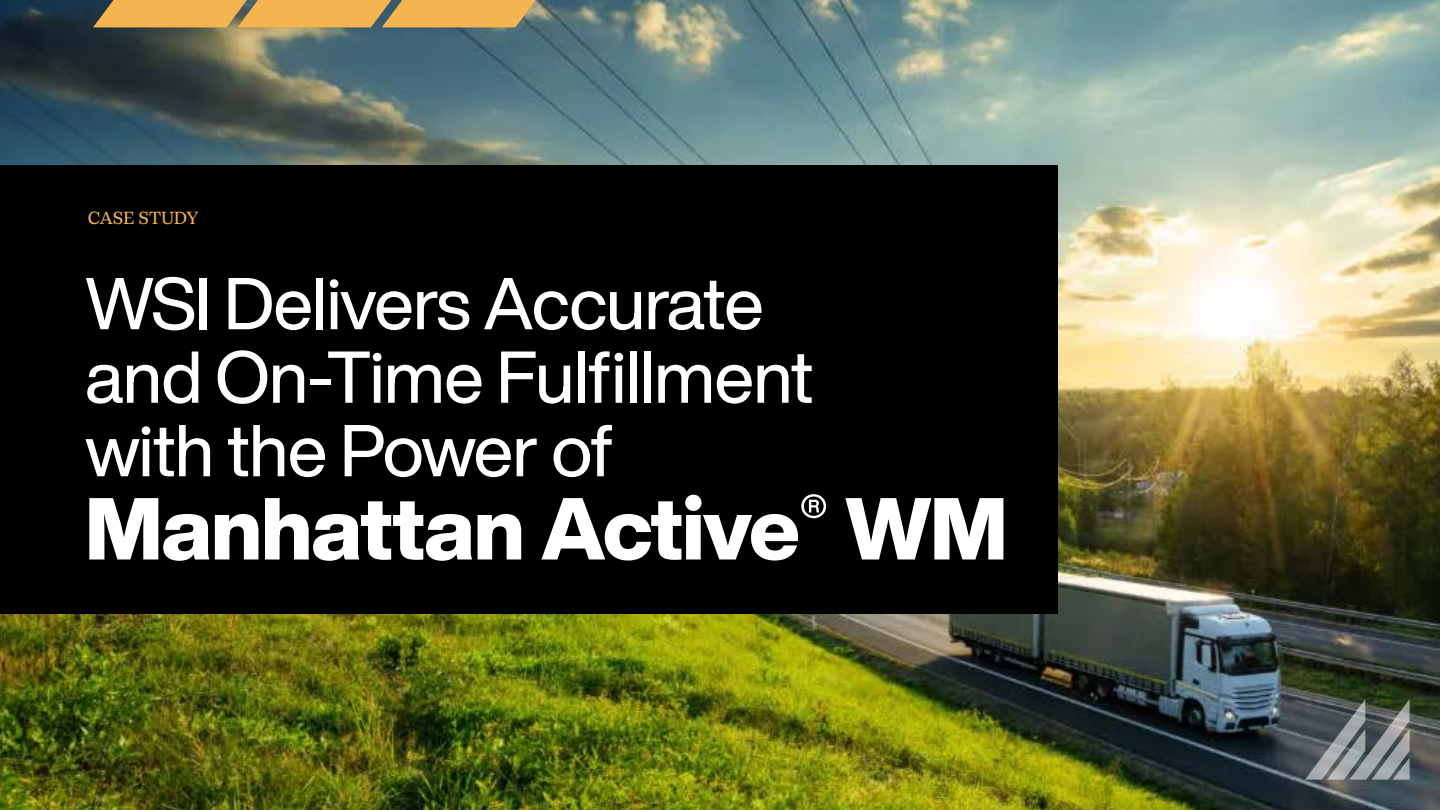
<style>
.page{position:relative;width:1440px;height:810px;background:#fff}
.page>*{position:absolute;margin:0;border:0;box-sizing:border-box;transform-origin:0 0}
.t1{font:86.25px "Helvetica Now Var";letter-spacing:-.01em;color:#fff}
.t2{font:72px/73.5px "Helvetica Now Var";letter-spacing:-.01em;color:#fff}
.t3{font:18px "Cotford Var";letter-spacing:.01em;color:#f4b450}
</style>
<div class="page">
<img style="left:0;top:0;width:1440px;height:810px">
<svg style="left:93px;top:0;width:443px;height:27px;background:#e3ab51"></svg>
<div style="left:0;top:165px;width:1058px;height:449px;background:#000"></div>
<svg style="left:1305px;top:699px;width:105px;height:81px;background:#717879"></svg>
<p class="t3" style="left:88px;top:206px;width:112px">CASE STUDY</p>
<p class="t2" style="left:85px;top:268px;width:730px">WSI Delivers Accurate and On-Time Fulfillment with the Power of</p>
<p class="t1" style="left:85px;top:472px;width:924px">Manhattan Active<sup>®</sup> WM</p>
</div>
